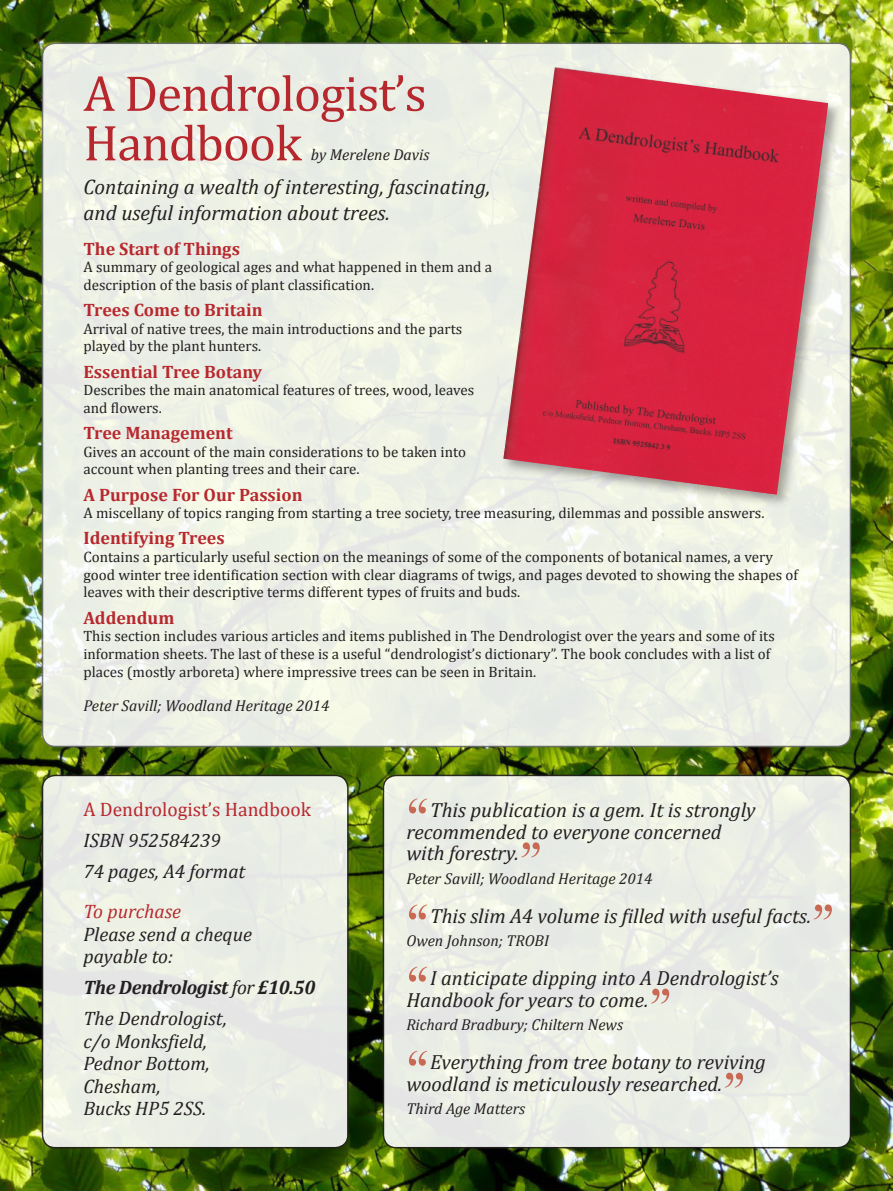
<style>
.page{position:relative;width:893px;height:1191px;background:#fff}
.page>*{position:absolute;margin:0;border:0;box-sizing:border-box;transform-origin:0 0}
.t1{font:58.5px "Bask Old Face";color:#c86954}
.Text{font:51px "Cambria";letter-spacing:-.02em;color:#b7282e}
.Text-2{font:italic 21px/25.5px "Cambria";color:#231f20}
.t2{font:italic 20.4px/21.9px "Cambria";color:#231f20}
.Chapter{font:italic 19.5px/22.5px "Cambria";color:#231f20}
.Chapter-2{font:italic 700 19.5px "Cambria";letter-spacing:-.02em;color:#231f20}
.Chapter-3{font:19.5px "Cambria";color:#b7282e}
.Chapter-4{font:italic 19.5px "Cambria";color:#b7282e}
.Chapter-5{font:700 18px "Cambria";color:#b7282e}
.Attribution{font:italic 15.75px "Cambria";color:#231f20}
.Text-3{font:italic 15.75px "Cambria";color:#231f20}
.Text-4{font:15px/17.7px "Cambria";color:#231f20}
.s1{font-weight:400}
</style>
<div class="page">
<img style="left:0;top:0;width:893px;height:1191px">
<div style="left:43px;top:43px;width:807px;height:703px;background:#ecf0e5;border-radius:13px"></div>
<div style="left:383px;top:775px;width:467px;height:372px;background:#ebeee5;border-radius:13px"></div>
<div style="left:383px;top:774px;width:468px;height:374px;border:2px solid #231f20;border-radius:13px"></div>
<div style="left:43px;top:775px;width:305px;height:372px;background:#eaeee5;border-radius:13px"></div>
<div style="left:42px;top:774px;width:307px;height:374px;border:2px solid #231f20;border-radius:13px"></div>
<div style="left:500px;top:64px;width:343px;height:445px;background:#231f20;opacity:.4"></div>
<img style="left:503px;top:67px;width:325px;height:428px">
<p class="Text" style="left:83px;top:63px;width:345px">A Dendrologist s’</p>
<p class="Text-3" style="left:311px;top:144px;width:120px">by Merelene Davis</p>
<p class="Text" style="left:83px;top:113px;width:220px">Handbook</p>
<p class="Text-2" style="left:83px;top:173px;width:408px">Containing a wealth of interesting, fascinating, and useful information about trees.</p>
<p class="Chapter-5" style="left:83px;top:236px;width:158px">The Start of Things</p>
<p class="Text-4" style="left:83px;top:258px;width:410px">A summary of geological ages and what happened in them and a description of the basis of plant classification.</p>
<p class="Chapter-5" style="left:83px;top:297px;width:181px">Trees Come to Britain</p>
<p class="Text-4" style="left:83px;top:320px;width:380px">Arrival of native trees, the main introductions and the parts played by the plant hunters.</p>
<p class="Chapter-5" style="left:83px;top:359px;width:180px">Essential Tree Botany</p>
<p class="Text-4" style="left:83px;top:381px;width:392px">Describes the main anatomical features of trees, wood, leaves and flowers.</p>
<p class="Chapter-5" style="left:83px;top:420px;width:151px">Tree Management</p>
<p class="Text-4" style="left:83px;top:443px;width:384px">Gives an account of the main considerations to be taken into account when planting trees and their care.</p>
<p class="Chapter-5" style="left:83px;top:482px;width:221px">A Purpose For Our Passion</p>
<p class="Text-4" style="left:83px;top:504px;width:682px">A miscellany of topics ranging from starting a tree society, tree measuring, dilemmas and possible answers.</p>
<p class="Chapter-5" style="left:83px;top:525px;width:143px">Identifying Trees</p>
<p class="Text-4" style="left:83px;top:548px;width:716px">Contains a particularly useful section on the meanings of some of the components of botanical names a, very good winter tree identification section with clear diagrams of twigs, and pages devoted to showing the shapes of leaves with their descriptive terms different types of fruits and buds.</p>
<p class="Chapter-5" style="left:83px;top:604px;width:92px">Addendum</p>
<p class="Text-4" style="left:83px;top:627px;width:693px">This section includes various articles and items published in The Dendrologist over the years and some of its information sheets. The last of these is a useful “dendrologist s’ dictionary .” The book concludes with a list of places (mostly arboreta) where impressive trees can be seen in Britain.</p>
<p class="Attribution" style="left:83px;top:694px;width:248px">Peter Savill; Woodland Heritage 2014</p>
<p class="Chapter-3" style="left:83px;top:798px;width:229px">A Dendrologist s’ Handbook</p>
<p class="Chapter" style="left:83px;top:828px;width:139px">ISBN 952584239</p>
<p class="Chapter" style="left:83px;top:859px;width:163px">74 pages 4A, format</p>
<p class="Chapter-4" style="left:83px;top:897px;width:99px">To purchase</p>
<p class="Chapter" style="left:83px;top:921px;width:170px">Please send a cheque payable to:</p>
<p class="Chapter-2" style="left:83px;top:973px;width:234px">The Dendrologist<span class="s1">for</span> £10.50</p>
<p class="Chapter" style="left:83px;top:1006px;width:145px">The Dendrologist,</p>
<p class="Chapter" style="left:83px;top:1028px;width:125px">o/c Monksfield,</p>
<p class="Chapter" style="left:83px;top:1051px;width:128px">Pednor Bottom,</p>
<p class="Chapter" style="left:83px;top:1073px;width:79px">Chesham,</p>
<p class="Chapter" style="left:83px;top:1096px;width:125px">Bucks HP 25 SS.</p>
<p class="t1" style="left:406px;top:787px;width:25px">“</p>
<p class="t2" style="left:406px;top:819px;width:317px">recommended to everyone concerned with forestry.</p>
<p class="Attribution" style="left:406px;top:867px;width:248px">Peter Savill; Woodland Heritage 2014</p>
<p class="t2" style="left:430px;top:797px;width:327px">This publication is a gem It. is strongly</p>
<p class="t1" style="left:519px;top:831px;width:25px">“</p>
<p class="t1" style="left:811px;top:893px;width:25px">“</p>
<p class="t1" style="left:406px;top:893px;width:25px">“</p>
<p class="Attribution" style="left:406px;top:929px;width:144px">Owen Johnson; TROBI</p>
<p class="t2" style="left:430px;top:903px;width:383px">This slim 4A volume is filled with useful facts.</p>
<p class="t1" style="left:406px;top:955px;width:25px">“</p>
<p class="t2" style="left:406px;top:988px;width:244px">Handbookforyears to come.</p>
<p class="Attribution" style="left:406px;top:1013px;width:218px">Richard Bradbury; Chiltern News</p>
<p class="t2" style="left:430px;top:966px;width:350px">I anticipate dipping into A Dendrologist s’</p>
<p class="t1" style="left:648px;top:977px;width:25px">“</p>
<p class="t1" style="left:406px;top:1039px;width:25px">“</p>
<p class="t2" style="left:406px;top:1072px;width:317px">woodland is meticulously researched.</p>
<p class="Attribution" style="left:406px;top:1097px;width:120px">Third Age Matters</p>
<p class="t2" style="left:430px;top:1050px;width:337px">Everything from tree botany to reviving</p>
<p class="t1" style="left:722px;top:1061px;width:25px">“</p>
</div>
